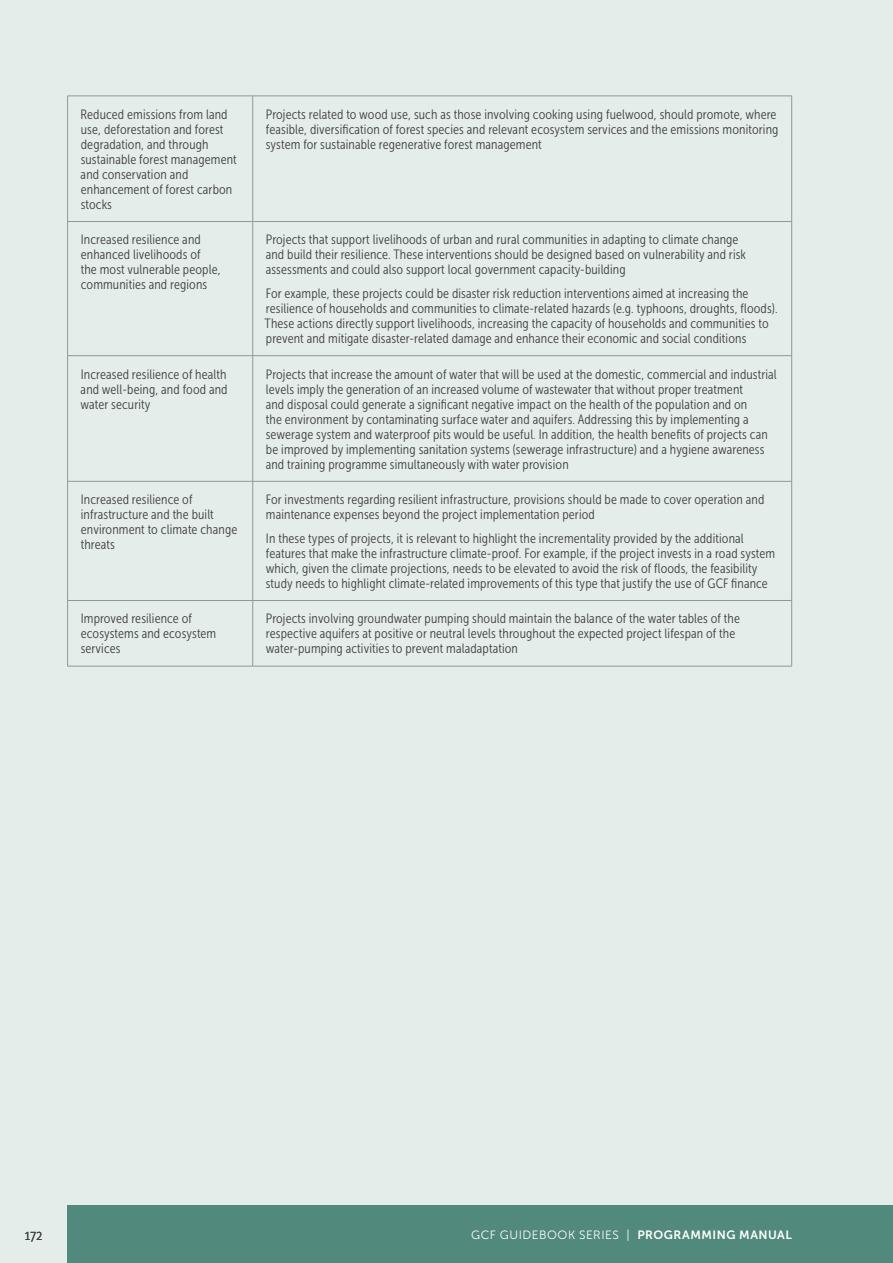
<style>
.page{position:relative;width:893px;height:1263px;background:#e5edea}
.page>*{position:absolute;margin:0;border:0;box-sizing:border-box;transform-origin:0 0}
.t1{font:15px "Museo Sans Cond 300";color:#414042}
.Tables_-_Body{font:13.5px/15px "Museo Sans Cond 300";letter-spacing:.01em;color:#414042}
.t2{font:12px "Museo Sans 300";letter-spacing:.045em;color:#fff}
.s1{font-family:"Museo Sans 700"}
</style>
<div class="page">
<div style="left:67px;top:1205px;width:826px;height:58px;background:#51897c"></div>
<hr style="left:67px;top:96px;width:186px;height:1px;background:#939598">
<hr style="left:67px;top:96px;width:1px;height:125px;background:#939598">
<hr style="left:253px;top:96px;width:539px;height:1px;background:#939598">
<hr style="left:252px;top:96px;width:1px;height:125px;background:#939598">
<hr style="left:791px;top:96px;width:1px;height:125px;background:#939598">
<hr style="left:67px;top:221px;width:186px;height:1px;background:#939598">
<hr style="left:67px;top:222px;width:1px;height:133px;background:#939598">
<hr style="left:253px;top:221px;width:539px;height:1px;background:#939598">
<hr style="left:252px;top:222px;width:1px;height:133px;background:#939598">
<hr style="left:791px;top:222px;width:1px;height:133px;background:#939598">
<hr style="left:67px;top:355px;width:186px;height:1px;background:#939598">
<hr style="left:67px;top:356px;width:1px;height:125px;background:#939598">
<hr style="left:253px;top:355px;width:539px;height:1px;background:#939598">
<hr style="left:252px;top:356px;width:1px;height:125px;background:#939598">
<hr style="left:791px;top:356px;width:1px;height:125px;background:#939598">
<hr style="left:67px;top:481px;width:186px;height:1px;background:#939598">
<hr style="left:67px;top:481px;width:1px;height:119px;background:#939598">
<hr style="left:253px;top:481px;width:539px;height:1px;background:#939598">
<hr style="left:252px;top:481px;width:1px;height:119px;background:#939598">
<hr style="left:791px;top:481px;width:1px;height:119px;background:#939598">
<hr style="left:67px;top:600px;width:186px;height:1px;background:#939598">
<hr style="left:67px;top:601px;width:1px;height:65px;background:#939598">
<hr style="left:253px;top:600px;width:539px;height:1px;background:#939598">
<hr style="left:252px;top:601px;width:1px;height:65px;background:#939598">
<hr style="left:791px;top:601px;width:1px;height:65px;background:#939598">
<hr style="left:67px;top:666px;width:186px;height:1px;background:#939598">
<hr style="left:253px;top:666px;width:539px;height:1px;background:#939598">
<p class="Tables_-_Body" style="left:81px;top:107px;width:158px">Reduced emissions from land use, deforestation and forest degradation, and through sustainable forest management and conservation and enhancement of forest carbon stocks</p>
<p class="Tables_-_Body" style="left:266px;top:107px;width:514px">Projects related to wood use, such as those involving cooking using fuelwood, should promote, where feasible, diversification of forest species and relevant ecosystem services and the emissions monitoring system for sustainable regenerative forest management</p>
<p class="Tables_-_Body" style="left:81px;top:232px;width:141px">Increased resilience and enhanced livelihoods of<br>the most vulnerable people, communities and regions</p>
<p class="Tables_-_Body" style="left:266px;top:232px;width:482px">Projects that support livelihoods of urban and rural communities in adapting to climate change and build their resilience. These interventions should be designed based on vulnerability and risk assessments and could also support local government capacity-building</p>
<p class="Tables_-_Body" style="left:264px;top:286px;width:515px">For example, these projects could be disaster risk reduction interventions aimed at increasing the resilience of households and communities to climate-related hazards (e.g. typhoons, droughts, floods).<br>These actions directly support livelihoods, increasing the capacity of households and communities to prevent and mitigate disaster-related damage and enhance their economic and social conditions</p>
<p class="Tables_-_Body" style="left:81px;top:366px;width:149px;text-align:justify">Increased resilience of health and well-being, and food and water security</p>
<p class="Tables_-_Body" style="left:266px;top:366px;width:512px">Projects that increase the amount of water that will be used at the domestic, commercial and industrial levels imply the generation of an increased volume of wastewater that without proper treatment<br>and disposal could generate a significant negative impact on the health of the population and on<br>the environment by contaminating surface water and aquifers. Addressing this by implementing a sewerage system and waterproof pits would be useful. In addition, the health benefits of projects can be improved by implementing sanitation systems (sewerage infrastructure) and a hygiene awareness and training programme simultaneously with water provision</p>
<p class="Tables_-_Body" style="left:81px;top:492px;width:158px">Increased resilience of infrastructure and the built environment to climate change threats</p>
<p class="Tables_-_Body" style="left:266px;top:492px;width:500px">For investments regarding resilient infrastructure, provisions should be made to cover operation and maintenance expenses beyond the project implementation period</p>
<p class="Tables_-_Body" style="left:266px;top:531px;width:511px">In these types of projects, it is relevant to highlight the incrementality provided by the additional features that make the infrastructure climate-proof. For example, if the project invests in a road system which, given the climate projections, needs to be elevated to avoid the risk of floods, the feasibility study needs to highlight climate-related improvements of this type that justify the use of GCF finance</p>
<p class="Tables_-_Body" style="left:81px;top:611px;width:137px">Improved resilience of ecosystems and ecosystem services</p>
<p class="Tables_-_Body" style="left:266px;top:611px;width:476px">Projects involving groundwater pumping should maintain the balance of the water tables of the respective aquifers at positive or neutral levels throughout the expected project lifespan of the water-pumping activities to prevent maladaptation</p>
<p class="t1" style="left:25px;top:1227px;width:19px">172</p>
<p class="t2" style="left:471px;top:1228px;width:322px">GCF GUIDEBOOK SERIES | <span class="s1">PROGRAMMING MANUAL</span></p>
</div>
